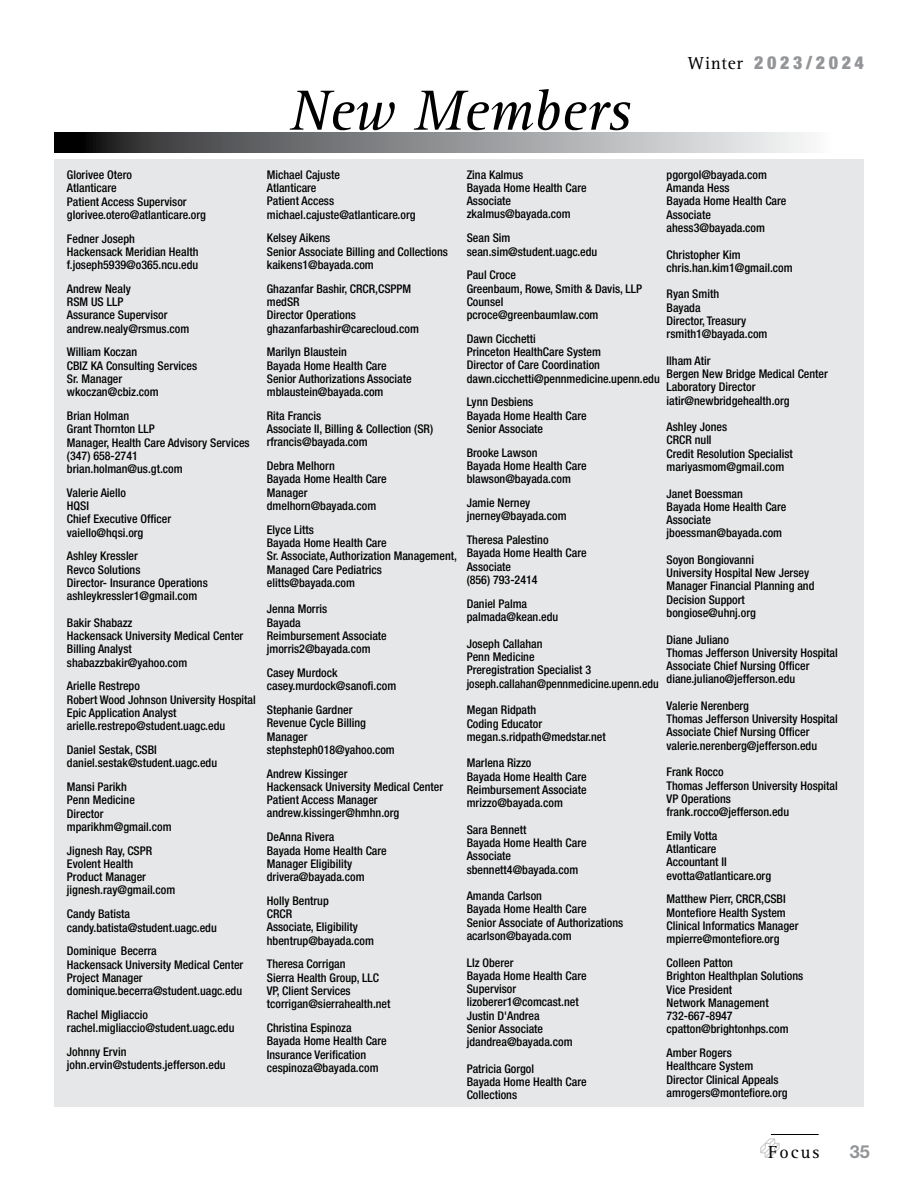
<style>
.page{position:relative;width:918px;height:1188px;background:#fff}
.page>*{position:absolute;margin:0;border:0;box-sizing:border-box;transform-origin:0 0}
.t1{font:italic 58.5px "Rotis Serif";color:#000}
.t2{font:900 condensed 18px "Helvetica Neue";letter-spacing:.2em;color:#939598}
.t3{font:18px "Rotis Serif";letter-spacing:.11em;color:#000}
.t4{font:700 18px "Helvetica Neue";color:#939598}
.t5{font:500 condensed 12px/13.2px "Helvetica Neue";color:#000}
.s1{font-family:"Rotis Serif";font-weight:400;font-stretch:normal;color:#000}
</style>
<div class="page">
<svg style="left:760px;top:1138px;width:20px;height:20px"></svg>
<hr style="left:771px;top:1134px;width:48px;height:1px;background:#000">
<div style="left:54px;top:160px;width:810px;height:947px;background:#e6e7e8"></div>
<svg style="left:54px;top:133px;width:753px;height:20px;background:#888a8b"></svg>
<h1 class="t1" style="left:290px;top:78px;width:343px">New Members</h1>
<h2 class="t2" style="left:688px;top:51px;width:178px"><span class="s1">Winter</span> 2023/2024</h2>
<p class="t5" style="left:67px;top:168px;width:140px">Glorivee Otero<br>Atlanticare<br>Patient Access Supervisor glorivee.otero@atlanticare.org</p>
<p class="t5" style="left:67px;top:232px;width:133px">Fedner Joseph<br>Hackensack Meridian Health f.joseph5939@o365.ncu.edu</p>
<p class="t5" style="left:67px;top:282px;width:124px">Andrew Nealy<br>RSM US LLP<br>Assurance Supervisor andrew.nealy@rsmus.com</p>
<p class="t5" style="left:67px;top:345px;width:132px">William Koczan<br>CBIZ KA Consulting Services<br>Sr. Manager wkoczan@cbiz.com</p>
<p class="t5" style="left:67px;top:409px;width:184px">Brian Holman<br>Grant Thornton LLP<br>Manager, Health Care Advisory Services (347) 658-2741 brian.holman@us.gt.com</p>
<p class="t5" style="left:67px;top:486px;width:106px">Valerie Aiello<br>HQSI<br>Chief Executive Officer vaiello@hqsi.org</p>
<p class="t5" style="left:67px;top:549px;width:142px">Ashley Kressler<br>Revco Solutions<br>Director- Insurance Operations ashleykressler1@gmail.com</p>
<p class="t5" style="left:67px;top:616px;width:178px">Bakir Shabazz<br>Hackensack University Medical Center<br>Billing Analyst shabazzbakir@yahoo.com</p>
<p class="t5" style="left:67px;top:679px;width:190px">Arielle Restrepo<br>Robert Wood Johnson University Hospital<br>Epic Application Analyst arielle.restrepo@student.uagc.edu</p>
<p class="t5" style="left:67px;top:743px;width:152px">Daniel Sestak, CSBI daniel.sestak@student.uagc.edu</p>
<p class="t5" style="left:67px;top:780px;width:106px">Mansi Parikh<br>Penn Medicine<br>Director mparikhm@gmail.com</p>
<p class="t5" style="left:67px;top:844px;width:110px">Jignesh Ray, CSPR<br>Evolent Health<br>Product Manager jignesh.ray@gmail.com</p>
<p class="t5" style="left:67px;top:907px;width:151px">Candy Batista candy.batista@student.uagc.edu</p>
<p class="t5" style="left:67px;top:944px;width:178px">Dominique Becerra<br>Hackensack University Medical Center<br>Project Manager dominique.becerra@student.uagc.edu</p>
<p class="t5" style="left:67px;top:1008px;width:169px">Rachel Migliaccio rachel.migliaccio@student.uagc.edu</p>
<p class="t5" style="left:67px;top:1045px;width:160px">Johnny Ervin john.ervin@students.jefferson.edu</p>
<p class="t5" style="left:267px;top:168px;width:150px">Michael Cajuste<br>Atlanticare<br>Patient Access michael.cajuste@atlanticare.org</p>
<p class="t5" style="left:267px;top:231px;width:183px">Kelsey Aikens<br>Senior Associate Billing and Collections kaikens1@bayada.com</p>
<p class="t5" style="left:267px;top:282px;width:154px">Ghazanfar Bashir, CRCR,CSPPM medSR<br>Director Operations ghazanfarbashir@carecloud.com</p>
<p class="t5" style="left:267px;top:345px;width:146px">Marilyn Blaustein<br>Bayada Home Health Care<br>Senior Authorizations Associate mblaustein@bayada.com</p>
<p class="t5" style="left:267px;top:409px;width:168px">Rita Francis<br>Associate II, Billing &amp; Collection (SR) rfrancis@bayada.com</p>
<p class="t5" style="left:267px;top:459px;width:121px">Debra Melhorn<br>Bayada Home Health Care<br>Manager dmelhorn@bayada.com</p>
<p class="t5" style="left:267px;top:523px;width:192px">Elyce Litts<br>Bayada Home Health Care<br>Sr. Associate, Authorization Management,<br>Managed Care Pediatrics elitts@bayada.com</p>
<p class="t5" style="left:267px;top:602px;width:121px">Jenna Morris<br>Bayada<br>Reimbursement Associate jmorris2@bayada.com</p>
<p class="t5" style="left:267px;top:666px;width:131px">Casey Murdock casey.murdock@sanofi.com</p>
<p class="t5" style="left:267px;top:703px;width:129px">Stephanie Gardner<br>Revenue Cycle Billing<br>Manager stephsteph018@yahoo.com</p>
<p class="t5" style="left:267px;top:767px;width:178px">Andrew Kissinger<br>Hackensack University Medical Center<br>Patient Access Manager andrew.kissinger@hmhn.org</p>
<p class="t5" style="left:267px;top:830px;width:121px">DeAnna Rivera<br>Bayada Home Health Care<br>Manager Eligibility drivera@bayada.com</p>
<p class="t5" style="left:267px;top:894px;width:109px">Holly Bentrup<br>CRCR<br>Associate, Eligibility hbentrup@bayada.com</p>
<p class="t5" style="left:267px;top:957px;width:125px">Theresa Corrigan<br>Sierra Health Group, LLC<br>VP, Client Services tcorrigan@sierrahealth.net</p>
<p class="t5" style="left:267px;top:1021px;width:121px">Christina Espinoza<br>Bayada Home Health Care<br>Insurance Verification cespinoza@bayada.com</p>
<p class="t5" style="left:467px;top:168px;width:121px">Zina Kalmus<br>Bayada Home Health Care<br>Associate zkalmus@bayada.com</p>
<p class="t5" style="left:467px;top:231px;width:132px">Sean Sim sean.sim@student.uagc.edu</p>
<p class="t5" style="left:467px;top:268px;width:177px">Paul Croce<br>Greenbaum, Rowe, Smith &amp; Davis, LLP<br>Counsel<br>pcroce@greenbaumlaw.com</p>
<p class="t5" style="left:467px;top:332px;width:195px">Dawn Cicchetti<br>Princeton HealthCare System<br>Director of Care Coordination dawn.cicchetti@pennmedicine.upenn.edu</p>
<p class="t5" style="left:467px;top:395px;width:121px">Lynn Desbiens<br>Bayada Home Health Care<br>Senior Associate</p>
<p class="t5" style="left:467px;top:446px;width:121px">Brooke Lawson<br>Bayada Home Health Care blawson@bayada.com</p>
<p class="t5" style="left:467px;top:496px;width:101px">Jamie Nerney jnerney@bayada.com</p>
<p class="t5" style="left:467px;top:533px;width:121px">Theresa Palestino<br>Bayada Home Health Care<br>Associate<br>(856) 793-2414</p>
<p class="t5" style="left:467px;top:597px;width:93px">Daniel Palma palmada@kean.edu</p>
<p class="t5" style="left:467px;top:636px;width:193px">Joseph Callahan<br>Penn Medicine<br>Preregistration Specialist 3 joseph.callahan@pennmedicine.upenn.edu</p>
<p class="t5" style="left:467px;top:703px;width:141px">Megan Ridpath<br>Coding Educator megan.s.ridpath@medstar.net</p>
<p class="t5" style="left:467px;top:756px;width:121px">Marlena Rizzo<br>Bayada Home Health Care<br>Reimbursement Associate mrizzo@bayada.com</p>
<p class="t5" style="left:467px;top:823px;width:121px">Sara Bennett<br>Bayada Home Health Care<br>Associate sbennett4@bayada.com</p>
<p class="t5" style="left:467px;top:889px;width:158px">Amanda Carlson<br>Bayada Home Health Care<br>Senior Associate of Authorizations acarlson@bayada.com</p>
<p class="t5" style="left:467px;top:956px;width:121px">LIz Oberer<br>Bayada Home Health Care<br>Supervisor lizoberer1@comcast.net<br>Justin D'Andrea<br>Senior Associate jdandrea@bayada.com</p>
<p class="t5" style="left:467px;top:1062px;width:121px">Patricia Gorgol<br>Bayada Home Health Care<br>Collections</p>
<p class="t5" style="left:667px;top:168px;width:121px">pgorgol@bayada.com<br>Amanda Hess<br>Bayada Home Health Care<br>Associate ahess3@bayada.com</p>
<p class="t5" style="left:667px;top:248px;width:128px">Christopher Kim chris.han.kim1@gmail.com</p>
<p class="t5" style="left:667px;top:287px;width:102px">Ryan Smith<br>Bayada<br>Director, Treasury rsmith1@bayada.com</p>
<p class="t5" style="left:667px;top:354px;width:163px">Ilham Atir<br>Bergen New Bridge Medical Center<br>Laboratory Director iatir@newbridgehealth.org</p>
<p class="t5" style="left:667px;top:420px;width:128px">Ashley Jones<br>CRCR null<br>Credit Resolution Specialist mariyasmom@gmail.com</p>
<p class="t5" style="left:667px;top:487px;width:121px">Janet Boessman<br>Bayada Home Health Care<br>Associate jboessman@bayada.com</p>
<p class="t5" style="left:667px;top:553px;width:149px">Soyon Bongiovanni<br>University Hospital New Jersey<br>Manager Financial Planning and<br>Decision Support bongiose@uhnj.org</p>
<p class="t5" style="left:667px;top:633px;width:173px">Diane Juliano<br>Thomas Jefferson University Hospital<br>Associate Chief Nursing Officer diane.juliano@jefferson.edu</p>
<p class="t5" style="left:667px;top:699px;width:173px">Valerie Nerenberg<br>Thomas Jefferson University Hospital<br>Associate Chief Nursing Officer valerie.nerenberg@jefferson.edu</p>
<p class="t5" style="left:667px;top:765px;width:173px">Frank Rocco<br>Thomas Jefferson University Hospital<br>VP Operations frank.rocco@jefferson.edu</p>
<p class="t5" style="left:667px;top:829px;width:106px">Emily Votta<br>Atlanticare<br>Accountant II evotta@atlanticare.org</p>
<p class="t5" style="left:667px;top:892px;width:134px">Matthew Pierr, CRCR,CSBI<br>Montefiore Health System<br>Clinical Informatics Manager mpierre@montefiore.org</p>
<p class="t5" style="left:667px;top:956px;width:138px">Colleen Patton<br>Brighton Healthplan Solutions<br>Vice President<br>Network Management<br>732-667-8947 cpatton@brightonhps.com</p>
<p class="t5" style="left:667px;top:1046px;width:122px">Amber Rogers<br>Healthcare System<br>Director Clinical Appeals amrogers@montefiore.org</p>
<h2 class="t3" style="left:768px;top:1142px;width:53px">Focus</h2>
<h2 class="t4" style="left:850px;top:1140px;width:22px">35</h2>
</div>
